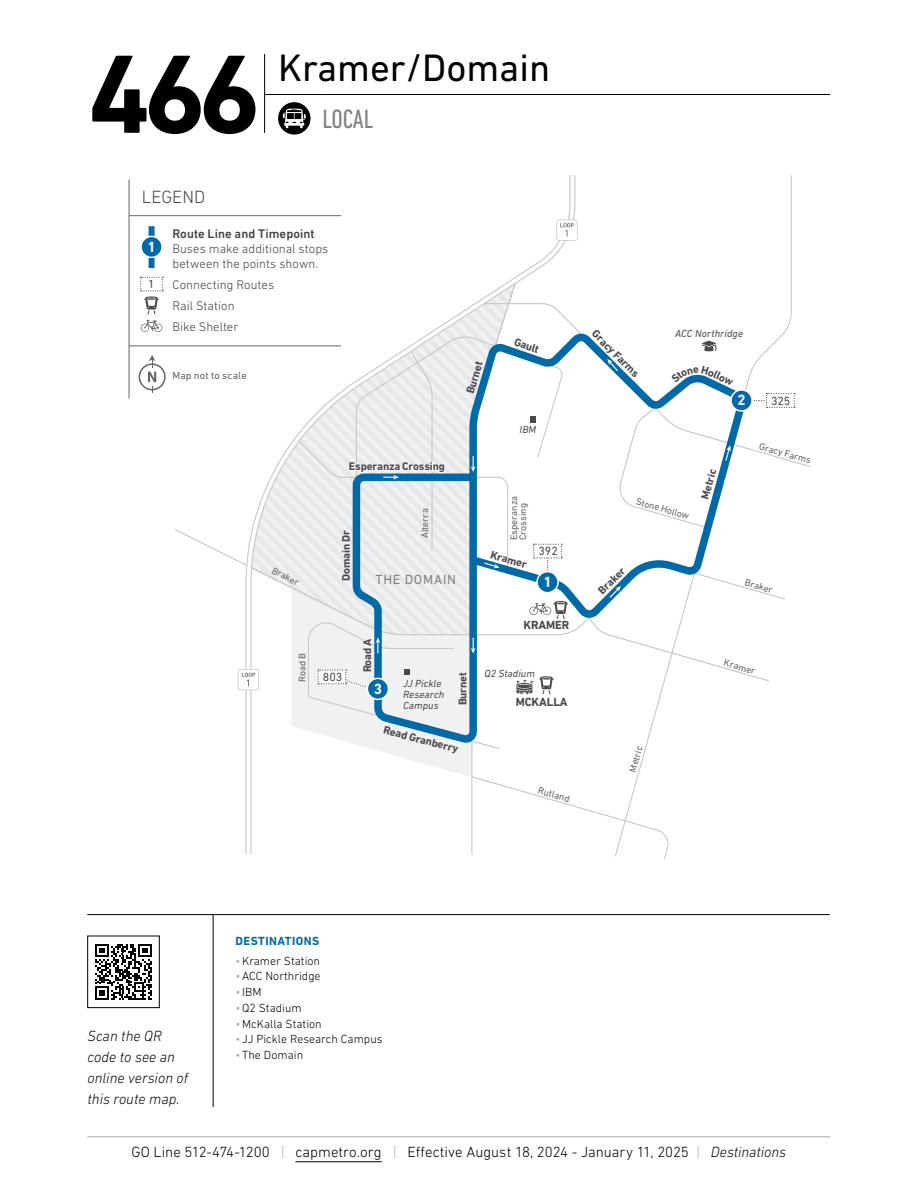
<style>
.page{position:relative;width:918px;height:1188px;background:#fff}
.page>*{position:absolute;margin:0;border:0;box-sizing:border-box;transform-origin:0 0}
.Route_Number{font:700 113.4px "DIN Next LT Pro";color:#000}
.Route_Name{font:38.85px "DIN Next LT Pro";color:#000}
.Service_Level{font:condensed 27px "DIN Next LT Pro";color:#808285}
.t1{font:300 18px "DIN Next LT Pro";color:#4a4a4d}
.t2{font:300 15px "DIN Next LT Pro";letter-spacing:-.005em;color:#000}
.Body_Copy_Note{font:italic 300 15px/21px "DIN Next LT Pro";color:#000}
.t3{font:700 15px "DIN Next LT Pro";color:#f6f6f6}
.t4{font:13.5px "DIN Next LT Pro";letter-spacing:.055em;color:#808285}
.t5{font:300 12.75px/15px "DIN Next LT Pro";color:#414042}
.t6{font:300 12px "DIN Next LT Pro";color:#000}
.t7{font:700 12px "DIN Next LT Pro";letter-spacing:-.01em;color:#4a4a4d}
.Destination_Header-Span_Columns{font:700 12px "DIN Next LT Pro";letter-spacing:.04em;color:#006d9e}
.t8{font:12px "DIN Next LT Pro";color:#4a4a4d}
.t9{font:700 11.25px "DIN Next LT Pro";letter-spacing:-.015em;color:#4a4a4d}
.t10{font:italic 10.5px/11.2px "DIN Next LT Pro";letter-spacing:.005em;color:#4a4a4d}
.t11{font:10.5px "DIN Next LT Pro";letter-spacing:.01em;color:#636466}
.t12{font:9.75px/9px "DIN Next LT Pro";color:#636466}
.s1{font-weight:500}
.s2{color:#a7a9ac}
.s3{font-style:italic;color:#a7a9ac}
.s4{font-style:italic}
</style>
<div class="page">
<hr style="left:87px;top:1137px;width:743px;height:1px;background:#a7a9ac">
<hr style="left:295px;top:1161px;width:87px;height:1px;background:#000">
<hr style="left:264px;top:54px;width:1px;height:40px;background:#000">
<hr style="left:264px;top:94px;width:58px;height:1px;background:#000">
<hr style="left:322px;top:94px;width:508px;height:1px;background:#000">
<hr style="left:264px;top:95px;width:1px;height:38px;background:#000">
<div style="left:278px;top:102px;width:32px;height:33px;background:#000;border-radius:50%"></div>
<svg style="left:283px;top:109px;width:23px;height:19px"></svg>
<svg style="left:245px;top:175px;width:331px;height:679px"></svg>
<svg style="left:238px;top:669px;width:21px;height:21px"></svg>
<svg style="left:556px;top:219px;width:22px;height:22px"></svg>
<hr style="left:129px;top:346px;width:212px;height:1px;background:#636466">
<hr style="left:129px;top:215px;width:212px;height:1px;background:#636466">
<div style="left:149px;top:226px;width:6px;height:42px;background:#0069a7"></div>
<svg style="left:141px;top:236px;width:21px;height:22px"></svg>
<svg style="left:139px;top:355px;width:27px;height:37px"></svg>
<hr style="left:129px;top:180px;width:1px;height:219px;background:#636466">
<svg style="left:141px;top:320px;width:21px;height:12px"></svg>
<svg style="left:140px;top:277px;width:23px;height:37px"></svg>
<hr style="left:87px;top:914px;width:743px;height:1px;background:#000">
<hr style="left:213px;top:915px;width:1px;height:192px;background:#000">
<svg style="left:95px;top:944px;width:57px;height:56px"></svg>
<div style="left:87px;top:936px;width:73px;height:72px;border:1px solid #000"></div>
<svg style="left:292px;top:278px;width:503px;height:581px"></svg>
<p class="Route_Number" style="left:88px;top:28px;width:175px">466</p>
<p class="Route_Name" style="left:278px;top:45px;width:274px">Kramer/Domain</p>
<p class="Service_Level" style="left:322px;top:104px;width:53px">LOCAL</p>
<p class="t1" style="left:142px;top:186px;width:65px">LEGEND</p>
<p class="t3" style="left:147px;top:238px;width:10px">1</p>
<p class="t5" style="left:172px;top:226px;width:157px"><span class="s1">Route Line and Timepoint<br></span>Buses make additional stops between the points shown.</p>
<p class="t5" style="left:172px;top:274px;width:103px;line-height:21px">Connecting Routes<br>Rail Station<br>Bike Shelter</p>
<p class="t8" style="left:148px;top:277px;width:8px">1</p>
<p class="t11" style="left:172px;top:369px;width:76px">Map not to scale</p>
<p class="t12" style="left:275px;top:566px;width:30px;rotate:27deg">Braker</p>
<p class="t9" style="left:463px;top:391px;width:34px;rotate:-73deg">Burnet</p>
<p class="t9" style="left:517px;top:335px;width:27px;rotate:19deg">Gault</p>
<p class="t9" style="left:349px;top:460px;width:97px">Esperanza Crossing</p>
<p class="t9" style="left:339px;top:581px;width:52px;rotate:-90deg">Domain Dr</p>
<p class="t12" style="left:420px;top:538px;width:31px;rotate:-90deg">Alterra</p>
<p class="t4" style="left:375px;top:572px;width:82px">THE DOMAIN</p>
<p class="t10" style="left:520px;top:424px;width:18px">IBM</p>
<p class="t12" style="left:509px;top:540px;width:46px;rotate:-90deg">Esperanza<br>Crossing</p>
<p class="t9" style="left:493px;top:548px;width:39px;rotate:16deg">Kramer</p>
<p class="t8" style="left:538px;top:544px;width:21px">392</p>
<p class="t3" style="left:543px;top:573px;width:10px">1</p>
<p class="t7" style="left:524px;top:618px;width:47px">KRAMER</p>
<p class="t12" style="left:298px;top:682px;width:31px;rotate:-90deg">Road B</p>
<p class="t8" style="left:323px;top:670px;width:21px">803</p>
<p class="t9" style="left:361px;top:672px;width:35px;rotate:-90deg">Road A</p>
<p class="t3" style="left:374px;top:680px;width:10px">3</p>
<p class="t10" style="left:403px;top:677px;width:43px">JJ Pickle<br>Research<br>Campus</p>
<p class="t9" style="left:456px;top:705px;width:34px;rotate:-90deg">Burnet</p>
<p class="t9" style="left:386px;top:723px;width:79px;rotate:15deg">Read Granberry</p>
<p class="t10" style="left:485px;top:668px;width:52px">Q2 Stadium</p>
<p class="t7" style="left:516px;top:695px;width:53px">MCKALLA</p>
<p class="t12" style="left:540px;top:785px;width:34px;rotate:16deg">Rutland</p>
<p class="t9" style="left:599px;top:327px;width:63px;rotate:45deg">Gracy Farms</p>
<p class="t10" style="left:675px;top:328px;width:69px">ACC Northridge</p>
<p class="t9" style="left:712px;top:365px;width:28px;rotate:26deg">ollow</p>
<p class="t12" style="left:638px;top:497px;width:57px;rotate:16deg">Stone Hollow</p>
<p class="t9" style="left:698px;top:497px;width:32px;rotate:-74deg">Metric</p>
<p class="t8" style="left:771px;top:394px;width:21px">325</p>
<p class="t12" style="left:761px;top:441px;width:55px;rotate:16deg">Gracy Farms</p>
<p class="t9" style="left:595px;top:587px;width:35px;rotate:-44deg">Braker</p>
<p class="t12" style="left:628px;top:770px;width:28px;rotate:-74deg">Metric</p>
<p class="t12" style="left:746px;top:578px;width:30px;rotate:16deg">Braker</p>
<p class="t12" style="left:726px;top:658px;width:34px;rotate:16deg">Kramer</p>
<p class="Body_Copy_Note" style="left:87px;top:1025px;width:102px">Scan the QR code to see an online version of this route map.</p>
<p class="Destination_Header-Span_Columns" style="left:235px;top:934px;width:85px">DESTINATIONS</p>
<p class="t6" style="left:235px;top:954px;width:86px"><span class="s2">•</span>Kramer Station</p>
<p class="t6" style="left:235px;top:969px;width:87px"><span class="s2">•</span>ACC Northridge</p>
<p class="t6" style="left:235px;top:985px;width:27px"><span class="s2">•</span> IBM</p>
<p class="t6" style="left:235px;top:1001px;width:68px"><span class="s2">•</span>Q2 Stadium</p>
<p class="t6" style="left:235px;top:1017px;width:88px"><span class="s2">•</span>McKalla Station</p>
<p class="t6" style="left:235px;top:1032px;width:149px"><span class="s2">•</span> JJ Pickle Research Campus</p>
<p class="t6" style="left:235px;top:1048px;width:69px"><span class="s2">•</span> The Domain</p>
<p class="t2" style="left:132px;top:1144px;width:656px">GO Line 512-474-1200 <span class="s3">|</span> capmetro.org <span class="s3">|</span> Effective August 18, 2024 - January 11, 2025 <span class="s3">|</span> <span class="s4">Destinations</span></p>
</div>
